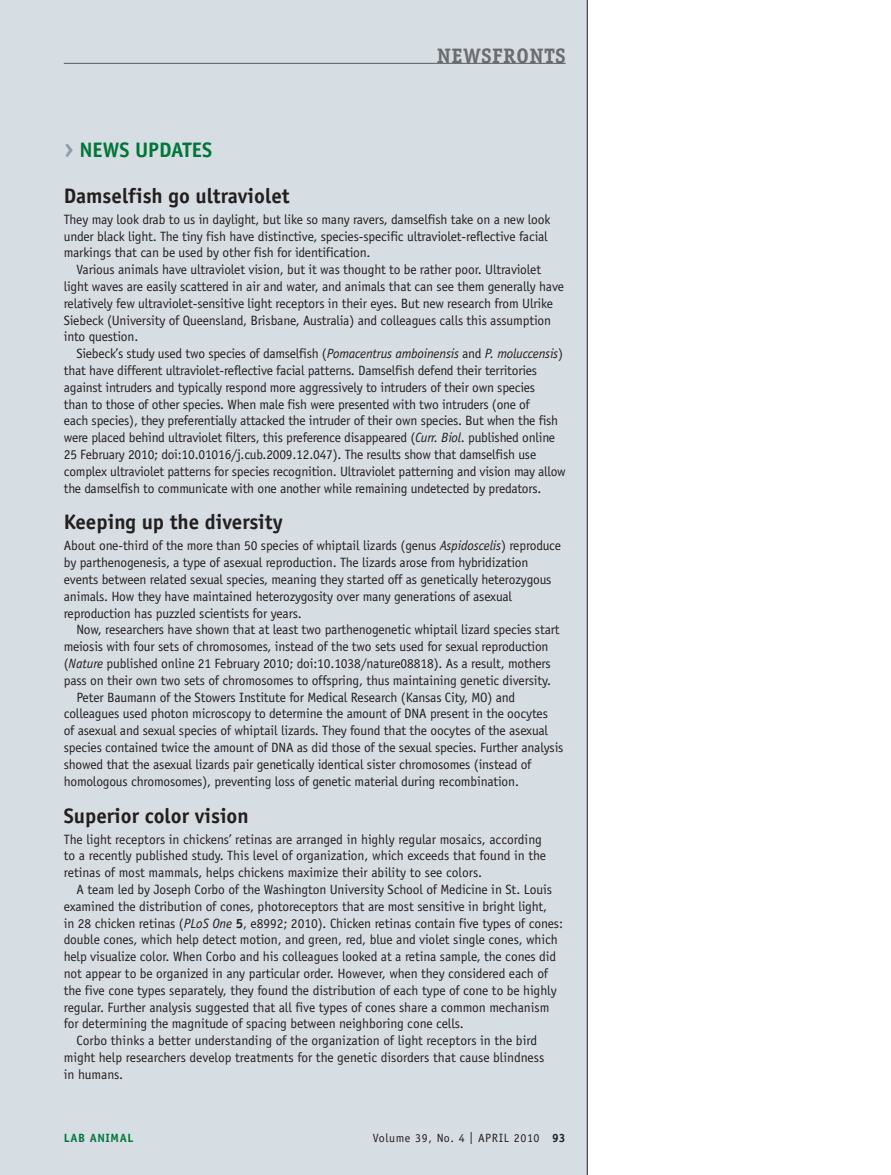
<style>
.page{position:relative;width:891px;height:1175px;background:#fff}
.page>*{position:absolute;margin:0;border:0;box-sizing:border-box;transform-origin:0 0}
.t1{font:700 21px/45.3px "Officina Sans";color:#231f20}
.t2{font:700 21px "Officina Serif";letter-spacing:.025em;color:#6c6d70}
.t3{font:13.5px/16.8px "Officina Sans";letter-spacing:-.01em;color:#231f20}
.t4{font:12px "Officina Sans";letter-spacing:.05em;color:#231f20}
.t5{font:700 12px "Officina Sans";letter-spacing:.05em;color:#007739}
.s1{font-size:27px;color:#8c9faa}
.s2{color:#007739}
.s3{font-style:italic}
.s4{font-weight:700}
.s5{font-family:"Officina Serif";font-weight:700}
</style>
<div class="page">
<div style="left:0;top:0;width:587px;height:1174px;background:#d7dee3"></div>
<hr style="left:587px;top:0;width:1px;height:1174px;background:#231f20">
<hr style="left:64px;top:63px;width:502px;height:1px;background:#57585a">
<h1 class="t2" style="left:437px;top:43px;width:130px">NEWSFRONTS</h1>
<h1 class="t1" style="left:64px;top:127px;width:227px"><span class="s1">›</span> <span class="s2">NEWS UPDATES<br></span>Damselfish go ultraviolet</h1>
<p class="t3" style="left:64px;top:211px;width:488px">They may look drab to us in daylight, but like so many ravers, damselfish take on a new look under black light. The tiny fish have distinctive, species-specific ultraviolet-reflective facial markings that can be used by other fish for identification.</p>
<p class="t3" style="left:64px;top:261px;width:502px;text-indent:13px">Various animals have ultraviolet vision, but it was thought to be rather poor. Ultraviolet light waves are easily scattered in air and water, and animals that can see them generally have relatively few ultraviolet-sensitive light receptors in their eyes. But new research from Ulrike Siebeck (University of Queensland, Brisbane, Australia) and colleagues calls this assumption into question.</p>
<p class="t3" style="left:64px;top:345px;width:503px;text-indent:13px">Siebeck’s study used two species of damselfish (<span class="s3">Pomacentrus amboinensis</span> and <span class="s3">P. moluccensis</span>) that have different ultraviolet-reflective facial patterns. Damselfish defend their territories against intruders and typically respond more aggressively to intruders of their own species<br>than to those of other species. When male fish were presented with two intruders (one of<br>each species), they preferentially attacked the intruder of their own species. But when the fish were placed behind ultraviolet filters, this preference disappeared (<span class="s3">Curr. Biol</span>. published online 25 February 2010; doi:10.01016/j.cub.2009.12.047). The results show that damselfish use complex ultraviolet patterns for species recognition. Ultraviolet patterning and vision may allow the damselfish to communicate with one another while remaining undetected by predators.</p>
<h1 class="t1" style="left:64px;top:499px;width:221px">Keeping up the diversity</h1>
<p class="t3" style="left:64px;top:537px;width:499px">About one-third of the more than 50 species of whiptail lizards (genus <span class="s3">Aspidoscelis</span>) reproduce by parthenogenesis, a type of asexual reproduction. The lizards arose from hybridization events between related sexual species, meaning they started off as genetically heterozygous animals. How they have maintained heterozygosity over many generations of asexual reproduction has puzzled scientists for years.</p>
<p class="t3" style="left:77px;top:621px;width:485px">Now, researchers have shown that at least two parthenogenetic whiptail lizard species start</p>
<p class="t3" style="left:64px;top:638px;width:486px">meiosis with four sets of chromosomes, instead of the two sets used for sexual reproduction</p>
<p class="t3" style="left:64px;top:655px;width:489px">(<span class="s3">Nature</span> published online 21 February 2010; doi:10.1038/nature08818). As a result, mothers</p>
<p class="t3" style="left:64px;top:672px;width:489px">pass on their own two sets of chromosomes to offspring, thus maintaining genetic diversity.</p>
<p class="t3" style="left:77px;top:688px;width:440px">Peter Baumann of the Stowers Institute for Medical Research (Kansas City, MO) and</p>
<p class="t3" style="left:64px;top:705px;width:486px">colleagues used photon microscopy to determine the amount of DNA present in the oocytes</p>
<p class="t3" style="left:64px;top:722px;width:486px">of asexual and sexual species of whiptail lizards. They found that the oocytes of the asexual</p>
<p class="t3" style="left:64px;top:739px;width:501px">species contained twice the amount of DNA as did those of the sexual species. Further analysis</p>
<p class="t3" style="left:64px;top:756px;width:469px">showed that the asexual lizards pair genetically identical sister chromosomes (instead of</p>
<p class="t3" style="left:64px;top:772px;width:457px">homologous chromosomes), preventing loss of genetic material during recombination.</p>
<h1 class="t1" style="left:64px;top:792px;width:187px">Superior color vision</h1>
<p class="t3" style="left:64px;top:830px;width:484px">The light receptors in chickens’ retinas are arranged in highly regular mosaics, according to a recently published study. This level of organization, which exceeds that found in the retinas of most mammals, helps chickens maximize their ability to see colors.</p>
<p class="t3" style="left:77px;top:881px;width:477px">A team led by Joseph Corbo of the Washington University School of Medicine in St. Louis</p>
<p class="t3" style="left:64px;top:897px;width:485px">examined the distribution of cones, photoreceptors that are most sensitive in bright light,</p>
<p class="t3" style="left:64px;top:914px;width:501px">in 28 chicken retinas (<span class="s3">PLoS One</span> <span class="s4">5</span>, e8992; 2010). Chicken retinas contain five types of cones:</p>
<p class="t3" style="left:64px;top:931px;width:495px">double cones, which help detect motion, and green, red, blue and violet single cones, which</p>
<p class="t3" style="left:64px;top:948px;width:494px">help visualize color. When Corbo and his colleagues looked at a retina sample, the cones did</p>
<p class="t3" style="left:64px;top:965px;width:486px">not appear to be organized in any particular order. However, when they considered each of</p>
<p class="t3" style="left:64px;top:981px;width:494px">the five cone types separately, they found the distribution of each type of cone to be highly</p>
<p class="t3" style="left:64px;top:998px;width:487px">regular. Further analysis suggested that all five types of cones share a common mechanism</p>
<p class="t3" style="left:64px;top:1015px;width:401px">for determining the magnitude of spacing between neighboring cone cells.</p>
<p class="t3" style="left:77px;top:1032px;width:462px">Corbo thinks a better understanding of the organization of light receptors in the bird</p>
<p class="t3" style="left:64px;top:1049px;width:482px">might help researchers develop treatments for the genetic disorders that cause blindness</p>
<p class="t3" style="left:64px;top:1065px;width:61px">in humans.</p>
<p class="t5" style="left:64px;top:1130px;width:70px">LAB ANIMAL</p>
<p class="t4" style="left:373px;top:1131px;width:126px">Volume 39, No. 4 | April</p>
<p class="t4" style="left:514px;top:1131px;width:53px">2010 <span class="s5">93</span></p>
</div>
